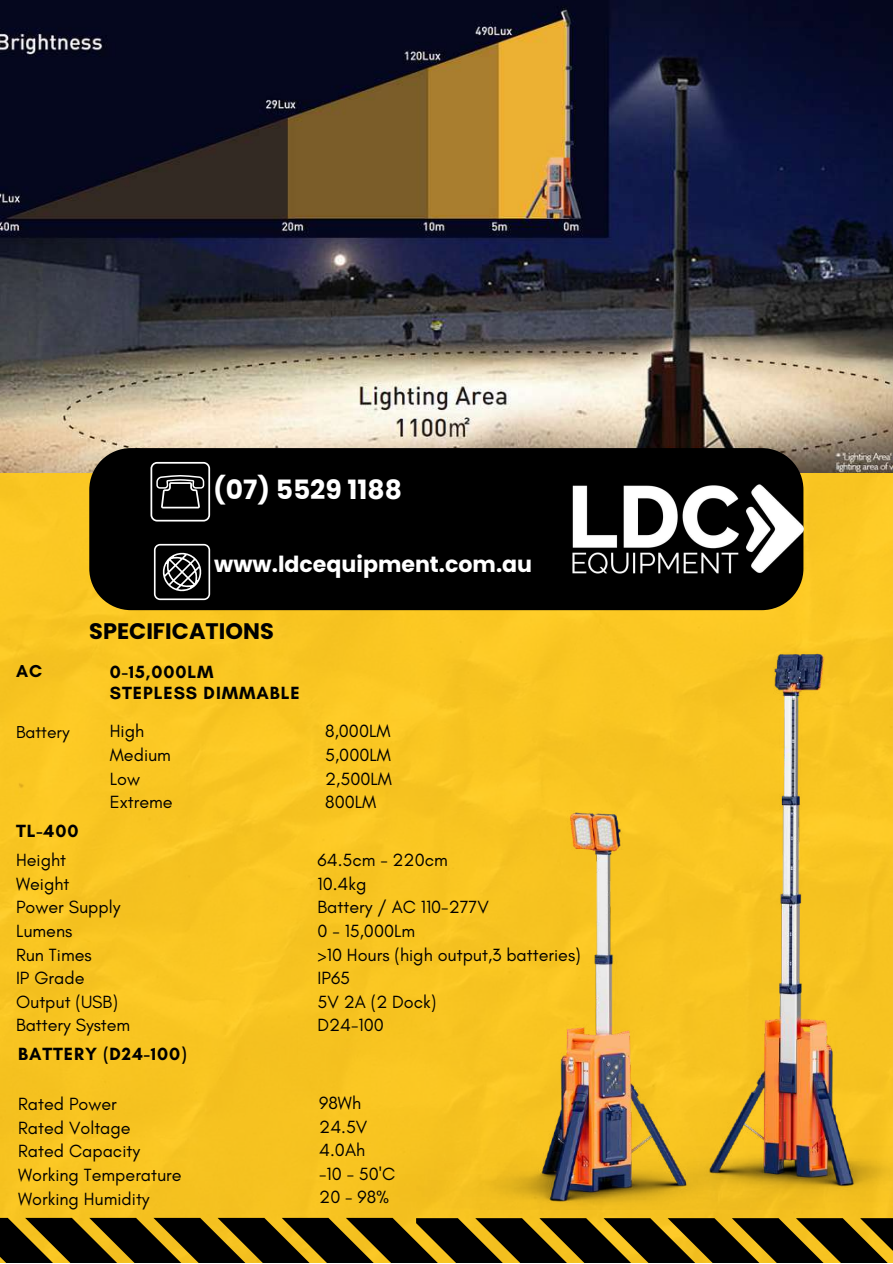
<style>
.page{position:relative;width:893px;height:1264px;background:#fff}
.page>*{position:absolute;margin:0;border:0;box-sizing:border-box;transform-origin:0 0}
.t1{font:700 26.55px "Poppins";color:#fff}
.t2{font:700 22.5px "Poppins";color:#000}
.t3{font:700 22.05px "Poppins";color:#fff}
.t4{font:18px/23.5px "Glacial Indifference";color:#000}
.t5{font:700 18px/21.3px "Glacial Indifference";letter-spacing:.05em;color:#000}
.t6{font:17.55px "Glacial Indifference";color:#000}
.t7{font:700 17.55px "Glacial Indifference";color:#000}
</style>
<div class="page">
<div style="left:0;top:0;width:892px;height:1217px;background:#f9c522"></div>
<svg style="left:0;top:1217px;width:892px;height:45px;background:#473809"></svg>
<img style="left:1px;top:0;width:891px;height:472px">
<div style="left:89px;top:448px;width:714px;height:162px;background:#000"></div>
<svg style="left:154px;top:544px;width:56px;height:56px;background:#444"></svg>
<svg style="left:150px;top:462px;width:60px;height:59px;background:#343434"></svg>
<img style="left:506px;top:473px;width:297px;height:111px">
<img style="left:306px;top:631px;width:586px;height:578px">
<h1 class="t1" style="left:213px;top:471px;width:190px">(07) 5529 1188</h1>
<p class="t3" style="left:214px;top:548px;width:319px">www.ldcequipment.com.au</p>
<p class="t7" style="left:16px;top:660px;width:28px">AC</p>
<p class="t6" style="left:16px;top:721px;width:55px">Battery</p>
<p class="t2" style="left:89px;top:615px;width:186px">SPECIFICATIONS</p>
<p class="t5" style="left:110px;top:661px;width:191px">0-15,000LM<br>STEPLESS DIMMABLE</p>
<p class="t4" style="left:110px;top:719px;width:64px">High<br>Medium<br>Low<br>Extreme</p>
<p class="t4" style="left:325px;top:719px;width:68px;text-align:justify">8,000LM 5,000LM 2,500LM 800LM</p>
<p class="t5" style="left:16px;top:820px;width:64px">TL-400</p>
<p class="t4" style="left:16px;top:848px;width:116px">Height<br>Weight<br>Power Supply<br>Lumens<br>Run Times<br>IP Grade<br>Output (USB)<br>Battery System</p>
<p class="t4" style="left:317px;top:848px;width:265px">64.5cm - 220cm<br>10.4kg<br>Battery / AC 110-277V<br>0 - 15,000Lm<br>&gt;10 Hours (high output,3 batteries)<br>IP65<br>5V 2A (2 Dock)<br>D24-100</p>
<p class="t5" style="left:18px;top:1043px;width:170px">BATTERY (D24-100)</p>
<p class="t4" style="left:18px;top:1092px;width:165px">Rated Power<br>Rated Voltage<br>Rated Capacity<br>Working Temperature<br>Working Humidity</p>
<p class="t4" style="left:319px;top:1090px;width:77px">98Wh<br>24.5V<br>4.0Ah<br>-10 - 50'C<br>20 - 98%</p>
</div>
